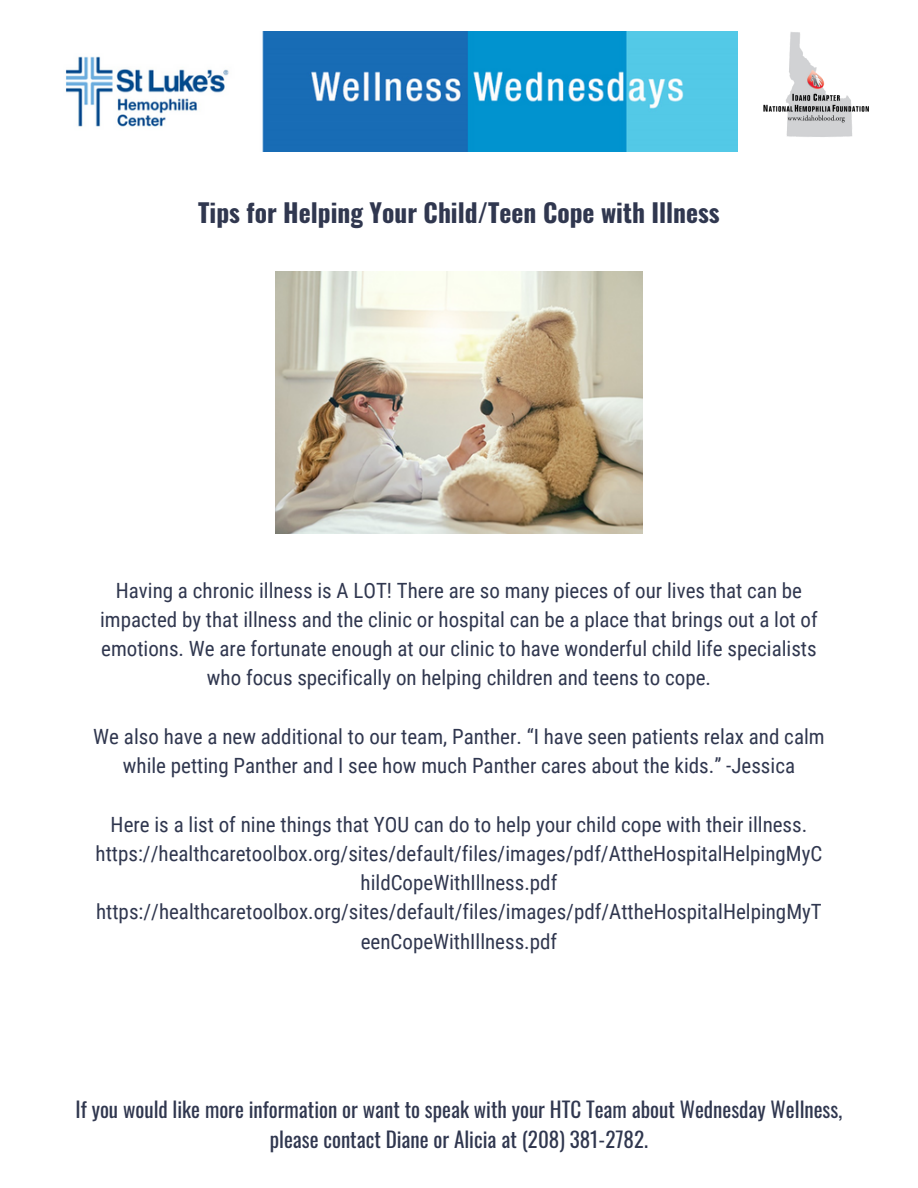
<style>
.page{position:relative;width:918px;height:1188px;background:#fff}
.page>*{position:absolute;margin:0;border:0;box-sizing:border-box;transform-origin:0 0}
.t1{font:700 25.5px "Oswald";color:#30374f}
.t2{font:21px/29.2px "Roboto Condensed";color:#30374f;text-align:center}
.t3{font:21px "Oswald";color:#30374f}
</style>
<div class="page">
<img style="left:65px;top:32px;width:672px;height:119px">
<img style="left:763px;top:32px;width:106px;height:105px">
<img style="left:276px;top:272px;width:367px;height:262px">
<p class="t1" style="left:198px;top:192px;width:523px">Tips for Helping Your Child/Teen Cope with Illness</p>
<p class="t2" style="left:100px;top:576px;width:719px">Having a chronic illness is A LOT! There are so many pieces of our lives that can be impacted by that illness and the clinic or hospital can be a place that brings out a lot of emotions. We are fortunate enough at our clinic to have wonderful child life specialists who focus specifically on helping children and teens to cope.</p>
<p class="t2" style="left:93px;top:722px;width:733px">We also have a new additional to our team, Panther. “I have seen patients relax and calm while petting Panther and I see how much Panther cares about the kids.” -Jessica</p>
<p class="t2" style="left:111px;top:810px;width:698px">Here is a list of nine things that YOU can do to help your child cope with their illness.</p>
<p class="t2" style="left:96px;top:839px;width:728px">https://healthcaretoolbox.org/sites/default/files/images/pdf/AttheHospitalHelpingMyC hildCopeWithIllness.pdf</p>
<p class="t2" style="left:96px;top:898px;width:727px">https://healthcaretoolbox.org/sites/default/files/images/pdf/AttheHospitalHelpingMyT eenCopeWithIllness.pdf</p>
<p class="t3" style="left:76px;top:1093px;width:768px">If you would like more information or want to speak with your HTC Team about Wednesday Wellness,</p>
<p class="t3" style="left:270px;top:1123px;width:380px">please contact Diane or Alicia at (208) 381-2782.</p>
</div>
